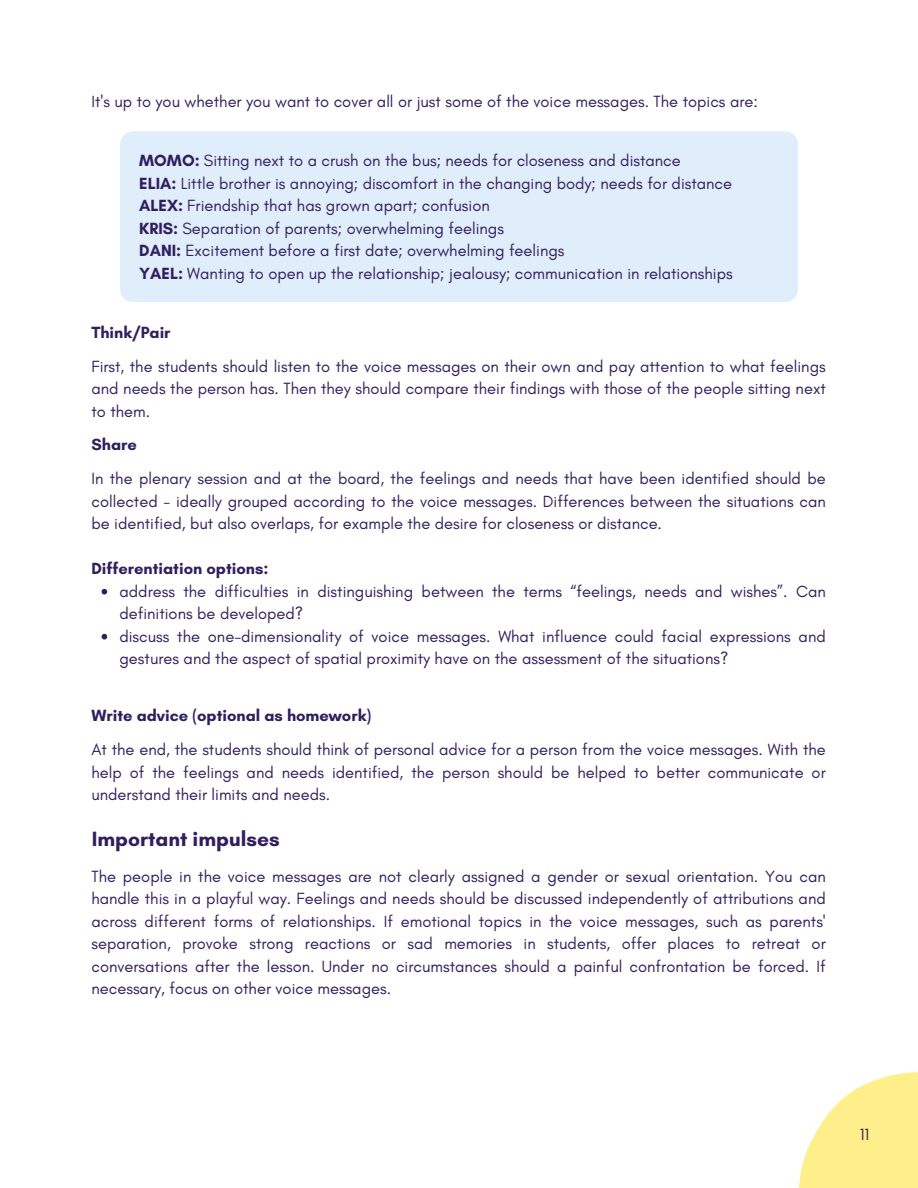
<style>
.page{position:relative;width:918px;height:1188px;background:#fff}
.page>*{position:absolute;margin:0;border:0;box-sizing:border-box;transform-origin:0 0}
.t1{font:700 21px "Glacial Indifference";color:#301e5f}
.t2{font:16.5px/22.5px "Glacial Indifference";color:#301e5f;text-align:justify}
.t3{font:700 16.5px "Glacial Indifference";color:#301e5f}
.s1{font-weight:700}
</style>
<div class="page">
<svg style="left:102px;top:589px;width:5px;height:6px"></svg>
<svg style="left:102px;top:634px;width:5px;height:6px"></svg>
<div style="left:120px;top:131px;width:678px;height:171px;background:#e0edfa"></div>
<svg style="left:798px;top:1072px;width:120px;height:116px"></svg>
<p class="t2" style="left:91px;top:90px;width:668px">It's up to you whether you want to cover all or just some of the voice messages. The topics are:</p>
<p class="t2" style="left:139px;top:149px;width:543px"><span class="s1">MOMO:</span> Sitting next to a crush on the bus; needs for closeness and distance</p>
<h2 class="t2" style="left:139px;top:172px;width:594px"><span class="s1">ELIA:</span> Little brother is annoying; discomfort in the changing body; needs for distance<br><span class="s1">ALEX:</span> Friendship that has grown apart; confusion</h2>
<p class="t2" style="left:139px;top:217px;width:366px"><span class="s1">KRIS:</span> Separation of parents; overwhelming feelings</p>
<h1 class="t2" style="left:139px;top:239px;width:427px"><span class="s1">DANI:</span> Excitement before a first date; overwhelming feelings</h1>
<p class="t2" style="left:139px;top:262px;width:595px"><span class="s1">YAEL:</span> Wanting to open up the relationship; jealousy; communication in relationships</p>
<p class="t3" style="left:91px;top:322px;width:81px">Think/Pair</p>
<p class="t2" style="left:91px;top:355px;width:736px">First, the students should listen to the voice messages on their own and pay attention to what feelings and needs the person has. Then they should compare their findings with those of the people sitting next to them.</p>
<h2 class="t3" style="left:91px;top:435px;width:47px">Share</h2>
<p class="t2" style="left:91px;top:467px;width:736px">In the plenary session and at the board, the feelings and needs that have been identified should be collected - ideally grouped according to the voice messages. Differences between the situations can be identified, but also overlaps, for example the desire for closeness or distance.</p>
<p class="t3" style="left:91px;top:559px;width:178px">Differentiation options:</p>
<h2 class="t2" style="left:119px;top:580px;width:708px">address the difficulties in distinguishing between the terms “feelings, needs and wishes”. Can definitions be developed?</h2>
<p class="t2" style="left:119px;top:625px;width:708px">discuss the one-dimensionality of voice messages. What influence could facial expressions and gestures and the aspect of spatial proximity have on the assessment of the situations?</p>
<h2 class="t3" style="left:91px;top:706px;width:281px">Write advice (optional as homework)</h2>
<p class="t2" style="left:91px;top:738px;width:736px">At the end, the students should think of personal advice for a person from the voice messages. With the help of the feelings and needs identified, the person should be helped to better communicate or understand their limits and needs.</p>
<p class="t1" style="left:92px;top:826px;width:189px">Important impulses</p>
<p class="t2" style="left:91px;top:865px;width:736px">The people in the voice messages are not clearly assigned a gender or sexual orientation. You can handle this in a playful way. Feelings and needs should be discussed independently of attributions and across different forms of relationships. If emotional topics in the voice messages, such as parents' separation, provoke strong reactions or sad memories in students, offer places to retreat or conversations after the lesson. Under no circumstances should a painful confrontation be forced. If necessary, focus on other voice messages.</p>
<p class="t2" style="left:860px;top:1123px;width:11px">11</p>
</div>
